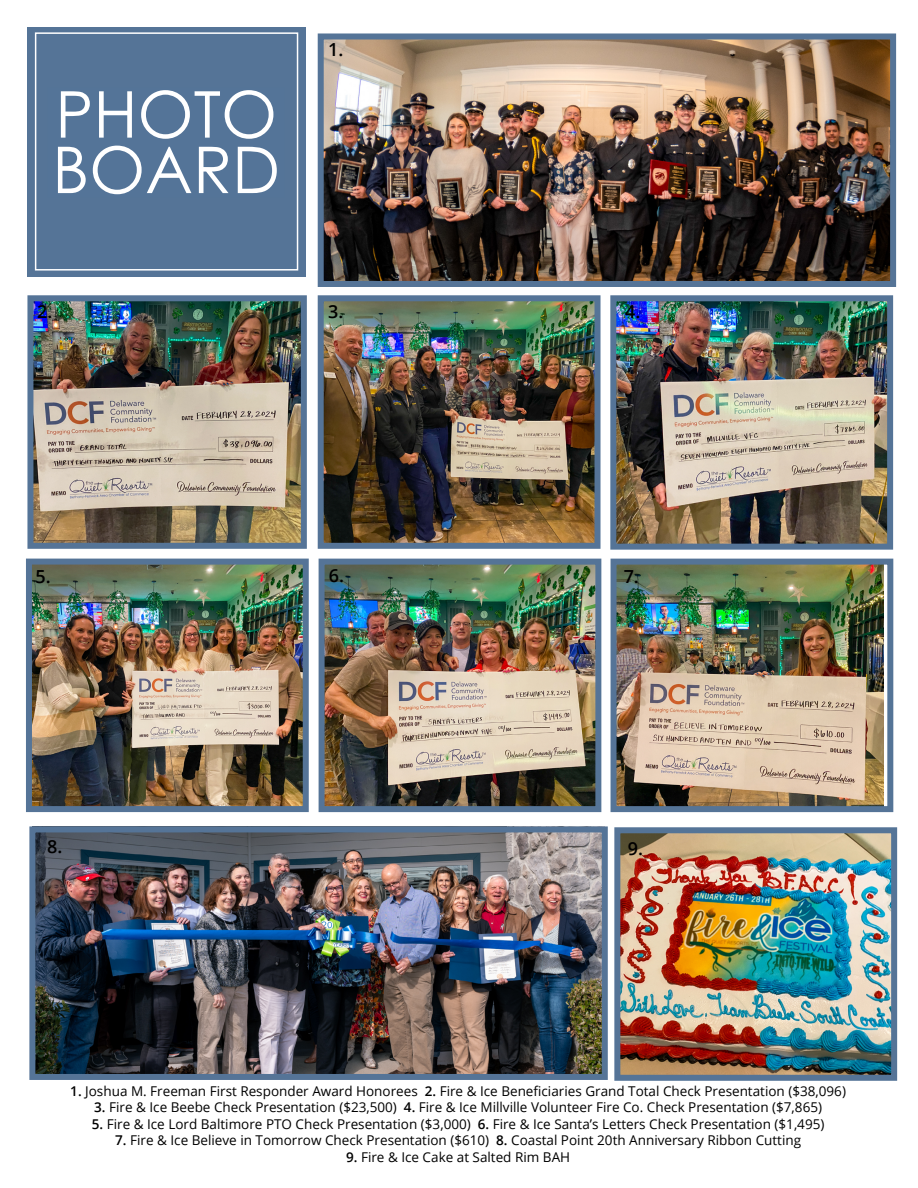
<style>
.page{position:relative;width:918px;height:1188px;background:#fff}
.page>*{position:absolute;margin:0;border:0;box-sizing:border-box;transform-origin:0 0}
.t1{font:64.5px/55.5px "Century Gothic";color:#fff}
.t2{font:600 18px "Open Sans";color:#000}
.t3{font:13.5px "Open Sans";color:#000}
.s1{font-weight:600}
</style>
<div class="page">
<div style="left:27px;top:27px;width:278px;height:249px;background:#557497"></div>
<img style="left:36px;top:833px;width:565px;height:240px">
<img style="left:325px;top:40px;width:564px;height:240px">
<div style="left:318px;top:33px;width:578px;height:254px;border:6px solid #557497"></div>
<div style="left:29px;top:826px;width:579px;height:254px;border:6px solid #557497"></div>
<img style="left:325px;top:302px;width:269px;height:240px">
<div style="left:318px;top:295px;width:283px;height:254px;border:6px solid #557497"></div>
<img style="left:617px;top:302px;width:269px;height:241px">
<div style="left:610px;top:295px;width:283px;height:255px;border:6px solid #557497"></div>
<img style="left:33px;top:566px;width:269px;height:239px">
<div style="left:26px;top:559px;width:283px;height:253px;border:6px solid #557497"></div>
<img style="left:326px;top:566px;width:268px;height:239px">
<div style="left:319px;top:559px;width:282px;height:253px;border:6px solid #557497"></div>
<img style="left:618px;top:566px;width:266px;height:239px">
<div style="left:611px;top:559px;width:282px;height:253px;border:6px solid #557497"></div>
<img style="left:621px;top:834px;width:269px;height:240px">
<div style="left:614px;top:827px;width:283px;height:254px;border:6px solid #557497"></div>
<div style="left:35px;top:32px;width:263px;height:239px;border:2px solid #fff"></div>
<img style="left:34px;top:302px;width:266px;height:240px">
<div style="left:27px;top:295px;width:280px;height:254px;border:6px solid #557497"></div>
<h1 class="t1" style="left:52px;top:86px;width:229px">PHOTO<br>BOARD</h1>
<h2 class="t2" style="left:328px;top:37px;width:17px">1.</h2>
<h2 class="t2" style="left:37px;top:299px;width:17px">2.</h2>
<h2 class="t2" style="left:328px;top:299px;width:17px">3.</h2>
<h2 class="t2" style="left:625px;top:299px;width:17px">4.</h2>
<h2 class="t2" style="left:36px;top:565px;width:17px">5.</h2>
<h2 class="t2" style="left:329px;top:563px;width:17px">6.</h2>
<h2 class="t2" style="left:624px;top:564px;width:17px">7.</h2>
<h2 class="t2" style="left:47px;top:835px;width:17px">8.</h2>
<h2 class="t2" style="left:628px;top:836px;width:17px">9.</h2>
<p class="t3" style="left:70px;top:1082px;width:777px"><span class="s1">1.</span> Joshua M. Freeman First Responder Award Honorees <span class="s1">2.</span> Fire &amp; Ice Beneficiaries Grand Total Check Presentation ($38,096)</p>
<p class="t3" style="left:94px;top:1098px;width:729px"><span class="s1">3.</span> Fire &amp; Ice Beebe Check Presentation ($23,500) <span class="s1">4.</span> Fire &amp; Ice Millville Volunteer Fire Co. Check Presentation ($7,865)</p>
<p class="t3" style="left:92px;top:1115px;width:734px"><span class="s1">5.</span> Fire &amp; Ice Lord Baltimore PTO Check Presentation ($3,000) <span class="s1">6.</span> Fire &amp; Ice Santa’s Letters Check Presentation ($1,495)</p>
<p class="t3" style="left:115px;top:1131px;width:687px"><span class="s1">7.</span> Fire &amp; Ice Believe in Tomorrow Check Presentation ($610) <span class="s1">8.</span> Coastal Point 20th Anniversary Ribbon Cutting</p>
<p class="t3" style="left:346px;top:1148px;width:226px"><span class="s1">9.</span> Fire &amp; Ice Cake at Salted Rim BAH</p>
</div>
